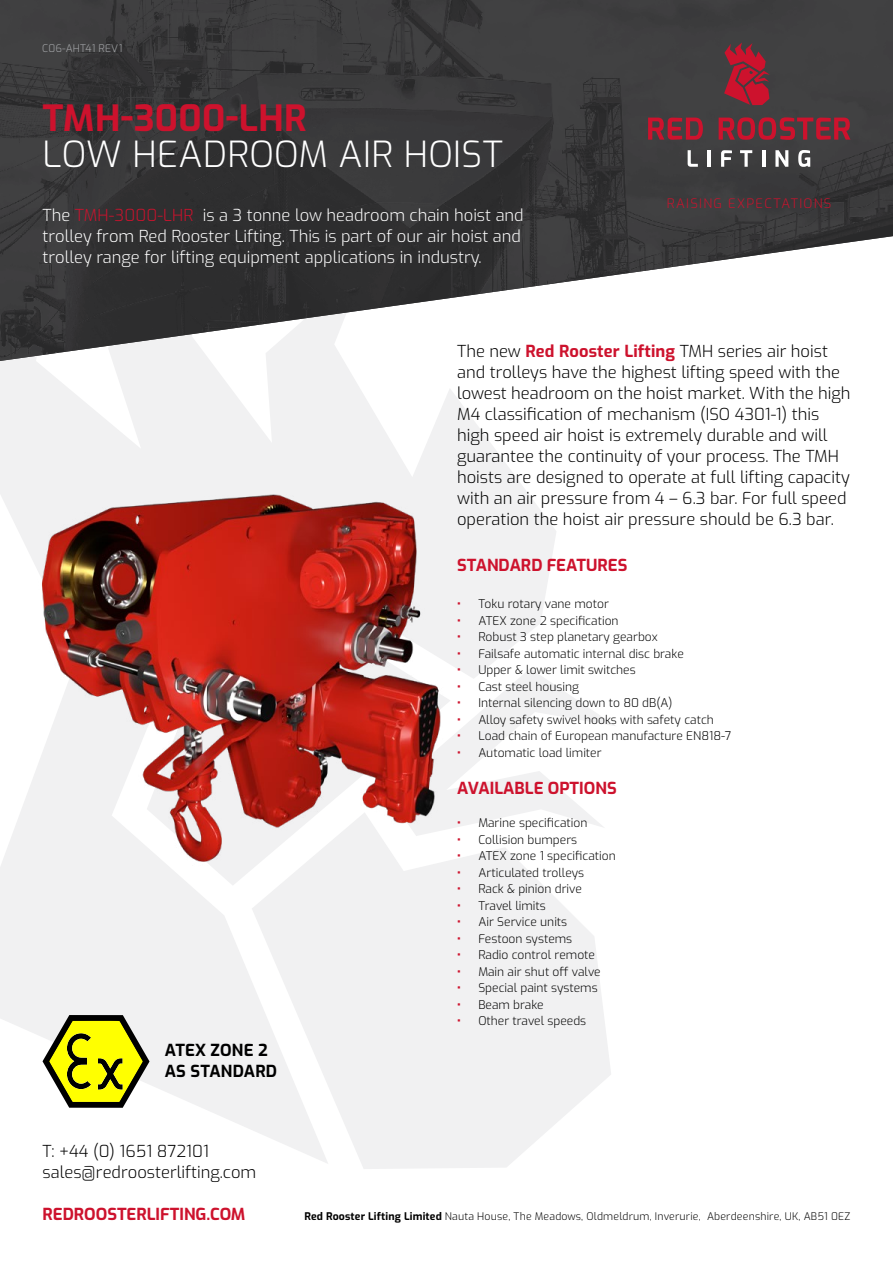
<style>
.page{position:relative;width:893px;height:1263px;background:#fff}
.page>*{position:absolute;margin:0;border:0;box-sizing:border-box;transform-origin:0 0}
.t1{font:300 36px "Exo";letter-spacing:.01em;color:#fff}
.t2{font:700 36px "Exo";letter-spacing:.01em;color:#cd122d}
.t3{font:300 16.5px/21px "Exo";color:#000}
.t4{font:300 16.5px/21px "Exo";color:#fff}
.t5{font:700 16.5px "Exo";color:#cd122d}
.t6{font:700 16.5px/21px "Exo";letter-spacing:.01em;color:#000}
.t7{font:300 13.05px "Exo";letter-spacing:.1em;color:#cd122d}
.t8{font:300 12px "Exo";color:#000}
.t9{font:300 10.5px "Exo";letter-spacing:.015em;color:#000}
.t10{font:300 10.5px "Exo";letter-spacing:.01em;color:#a7a9ac}
.s1{color:#cd122d}
.s2{font-weight:700;color:#cd122d}
.s3{font-weight:700}
</style>
<div class="page">
<svg style="left:541px;top:679px;width:74px;height:133px"></svg>
<svg style="left:328px;top:812px;width:283px;height:357px;fill:#f1f1f2"></svg>
<svg style="left:0;top:361px;width:556px;height:318px;fill:#f1f1f2"></svg>
<svg style="left:0;top:563px;width:328px;height:600px;fill:#f1f1f2"></svg>
<img style="left:0;top:0;width:893px;height:361px">
<img style="left:14px;top:458px;width:527px;height:472px">
<svg style="left:39px;top:1012px;width:114px;height:101px"></svg>
<svg style="left:648px;top:118px;width:55px;height:22px"></svg>
<svg style="left:719px;top:117px;width:131px;height:23px;background:#832a37"></svg>
<svg style="left:688px;top:150px;width:10px;height:17px"></svg>
<hr style="left:708px;top:150px;width:3px;height:17px;background:#fff">
<svg style="left:721px;top:150px;width:11px;height:17px"></svg>
<svg style="left:740px;top:150px;width:12px;height:17px"></svg>
<hr style="left:762px;top:150px;width:3px;height:17px;background:#fff">
<svg style="left:775px;top:150px;width:13px;height:17px"></svg>
<svg style="left:798px;top:150px;width:12px;height:17px"></svg>
<svg style="left:724px;top:43px;width:46px;height:62px;background:#912535"></svg>
<p class="t10" style="left:42px;top:41px;width:82px">C06-AHT41 REV1</p>
<h1 class="t2" style="left:43px;top:91px;width:266px">TMH-3000-LHR</h1>
<h1 class="t1" style="left:43px;top:127px;width:462px">LOW HEADROOM AIR HOIST</h1>
<h2 class="t4" style="left:43px;top:203px;width:483px">The <span class="s1">TMH-3000-LHR</span> is a 3 tonne low headroom chain hoist and trolley from Red Rooster Lifting. This is part of our air hoist and trolley range for lifting equipment applications in industry.</h2>
<p class="t7" style="left:667px;top:194px;width:166px">RAISING EXPECTATIONS</p>
<p class="t3" style="left:457px;top:339px;width:395px">The new <span class="s2">Red Rooster Lifting</span> TMH series air hoist and trolleys have the highest lifting speed with the lowest headroom on the hoist market. With the high M4 classification of mechanism (ISO 4301-1) this high speed air hoist is extremely durable and will guarantee the continuity of your process. The TMH hoists are designed to operate at full lifting capacity with an air pressure from 4 – 6.3 bar. For full speed operation the hoist air pressure should be 6.3 bar.</p>
<h2 class="t6" style="left:165px;top:1038px;width:114px">ATEX ZONE 2<br>AS STANDARD</h2>
<h2 class="t3" style="left:43px;top:1139px;width:215px">T: +44 (0) 1651 872101 sales@redroosterlifting.com</h2>
<h2 class="t5" style="left:43px;top:1201px;width:204px">REDROOSTERLIFTING.COM</h2>
<h2 class="t5" style="left:457px;top:552px;width:172px">STANDARD FEATURES</h2>
<p class="t8" style="left:457px;top:595px;width:153px"><span class="s2">•</span> Toku rotary vane motor</p>
<p class="t8" style="left:457px;top:612px;width:163px"><span class="s2">•</span> ATEX zone 2 specification</p>
<p class="t8" style="left:457px;top:628px;width:202px"><span class="s2">•</span> Robust 3 step planetary gearbox</p>
<p class="t8" style="left:457px;top:645px;width:228px"><span class="s2">•</span> Failsafe automatic internal disc brake</p>
<p class="t8" style="left:457px;top:661px;width:180px"><span class="s2">•</span> Upper &amp; lower limit switches</p>
<p class="t8" style="left:457px;top:678px;width:123px"><span class="s2">•</span> Cast steel housing</p>
<p class="t8" style="left:457px;top:694px;width:217px"><span class="s2">•</span> Internal silencing down to 80 dB(A)</p>
<p class="t8" style="left:457px;top:711px;width:258px"><span class="s2">•</span> Alloy safety swivel hooks with safety catch</p>
<p class="t8" style="left:457px;top:727px;width:276px"><span class="s2">•</span> Load chain of European manufacture EN818-7</p>
<p class="t8" style="left:457px;top:744px;width:146px"><span class="s2">•</span> Automatic load limiter</p>
<h2 class="t5" style="left:457px;top:776px;width:161px">AVAILABLE OPTIONS</h2>
<p class="t8" style="left:457px;top:814px;width:132px"><span class="s2">•</span> Marine specification</p>
<p class="t8" style="left:457px;top:831px;width:122px"><span class="s2">•</span> Collision bumpers</p>
<p class="t8" style="left:457px;top:847px;width:160px"><span class="s2">•</span> ATEX zone 1 specification</p>
<p class="t8" style="left:457px;top:864px;width:129px"><span class="s2">•</span> Articulated trolleys</p>
<p class="t8" style="left:457px;top:880px;width:126px"><span class="s2">•</span> Rack &amp; pinion drive</p>
<p class="t8" style="left:457px;top:897px;width:90px"><span class="s2">•</span> Travel limits</p>
<p class="t8" style="left:457px;top:913px;width:112px"><span class="s2">•</span> Air Service units</p>
<p class="t8" style="left:457px;top:930px;width:117px"><span class="s2">•</span> Festoon systems</p>
<p class="t8" style="left:457px;top:946px;width:139px"><span class="s2">•</span> Radio control remote</p>
<p class="t8" style="left:457px;top:963px;width:145px"><span class="s2">•</span> Main air shut off valve</p>
<p class="t8" style="left:457px;top:979px;width:142px"><span class="s2">•</span> Special paint systems</p>
<p class="t8" style="left:457px;top:996px;width:88px"><span class="s2">•</span> Beam brake</p>
<p class="t8" style="left:457px;top:1012px;width:131px"><span class="s2">•</span> Other travel speeds</p>
<p class="t9" style="left:304px;top:1209px;width:548px"><span class="s3">Red Rooster Lifting Limited</span> Nauta House, The Meadows, Oldmeldrum, Inverurie, Aberdeenshire, UK, AB51 0EZ</p>
</div>
